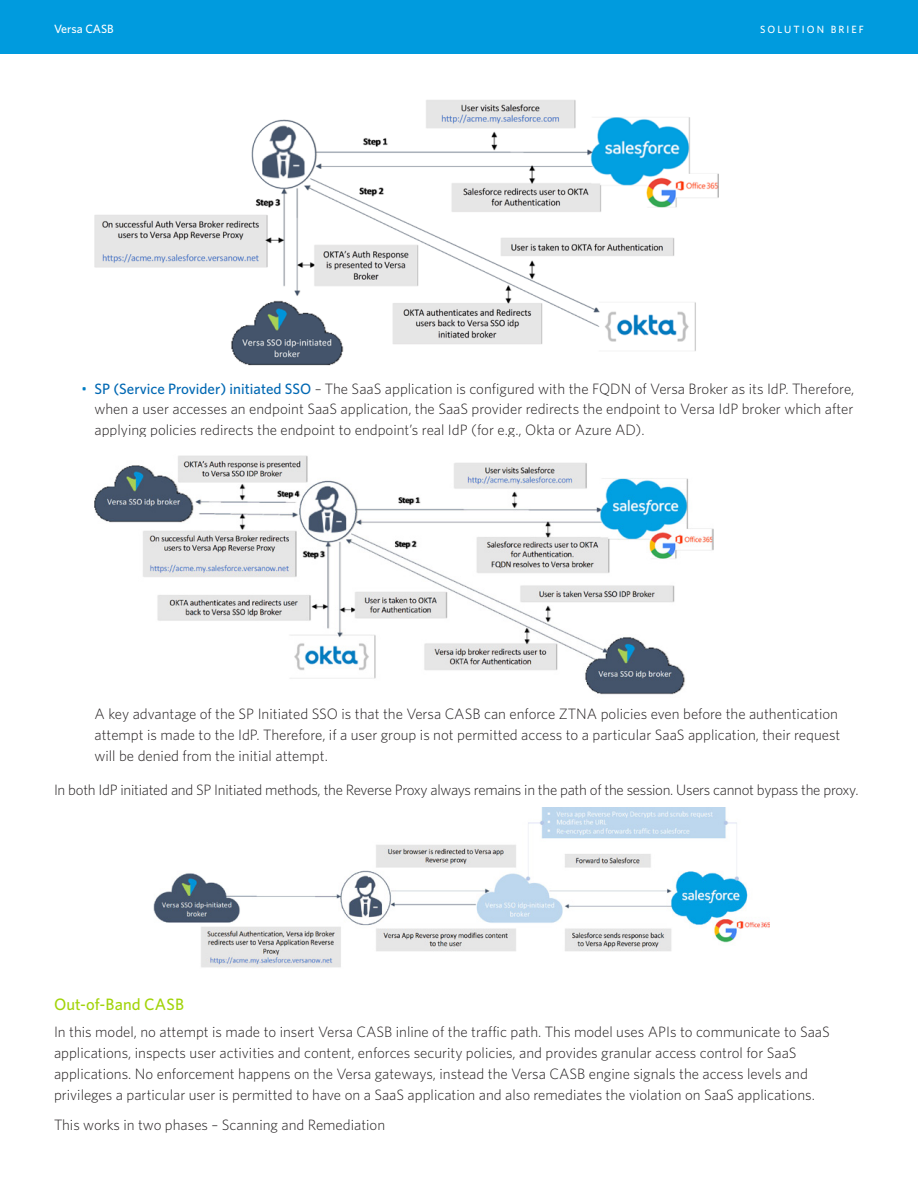
<style>
.page{position:relative;width:918px;height:1188px;background:#fff}
.page>*{position:absolute;margin:0;border:0;box-sizing:border-box;transform-origin:0 0}
.t1{font:500 16.5px "Whitney";letter-spacing:.005em;color:#a2d40a}
.Main_Body_Text{font:300 15px/21px "Whitney";color:#231f20}
.Main_Body_Text-2{font:300 15px "Whitney";letter-spacing:-.02em;color:#231f20}
.t2{font:500 12px "Whitney";color:#fff}
.t3{font:500 10.5px "Whitney";letter-spacing:.2em;color:#fff}
.s1{color:#007cc2}
.s2{font-weight:500;color:#0168b3}
</style>
<div class="page">
<div style="left:0;top:0;width:918px;height:54px;background:#009bde"></div>
<img style="left:94px;top:100px;width:624px;height:266px">
<img style="left:94px;top:455px;width:619px;height:240px">
<img style="left:153px;top:807px;width:617px;height:161px">
<h1 class="t2" style="left:54px;top:21px;width:61px">Versa CASB</h1>
<h1 class="t3" style="left:760px;top:22px;width:105px">SOLUTION BRIEF</h1>
<p class="Main_Body_Text" style="left:81px;top:379px;width:775px;line-height:19.5px;text-align:right"><span class="s1">•</span> <span class="s2">SP (Service Provider) initiated SSO</span> – The SaaS application is configured with the FQDN of Versa Broker as its IdP. Therefore, when a user accesses an endpoint SaaS application, the SaaS provider redirects the endpoint to Versa IdP broker which after</p>
<p class="Main_Body_Text" style="left:94px;top:419px;width:552px">applying policies redirects the endpoint to endpoint’s real IdP (for e.g., Okta or Azure AD).</p>
<p class="Main_Body_Text" style="left:94px;top:702px;width:747px">A key advantage of the SP Initiated SSO is that the Versa CASB can enforce ZTNA policies even before the authentication attempt is made to the IdP. Therefore, if a user group is not permitted access to a particular SaaS application, their request will be denied from the initial attempt.</p>
<p class="Main_Body_Text-2" style="left:54px;top:780px;width:806px">In both IdP initiated and SP Initiated methods, the Reverse Proxy always remains in the path of the session. Users cannot bypass the proxy.</p>
<h2 class="t1" style="left:54px;top:994px;width:132px">Out-of-Band CASB</h2>
<p class="Main_Body_Text" style="left:54px;top:1021px;width:777px">In this model, no attempt is made to insert Versa CASB inline of the traffic path. This model uses APIs to communicate to SaaS applications, inspects user activities and content, enforces security policies, and provides granular access control for SaaS applications. No enforcement happens on the Versa gateways, instead the Versa CASB engine signals the access levels and privileges a particular user is permitted to have on a SaaS application and also remediates the violation on SaaS applications.</p>
<p class="Main_Body_Text" style="left:54px;top:1113px;width:333px">This works in two phases – Scanning and Remediation</p>
</div>
